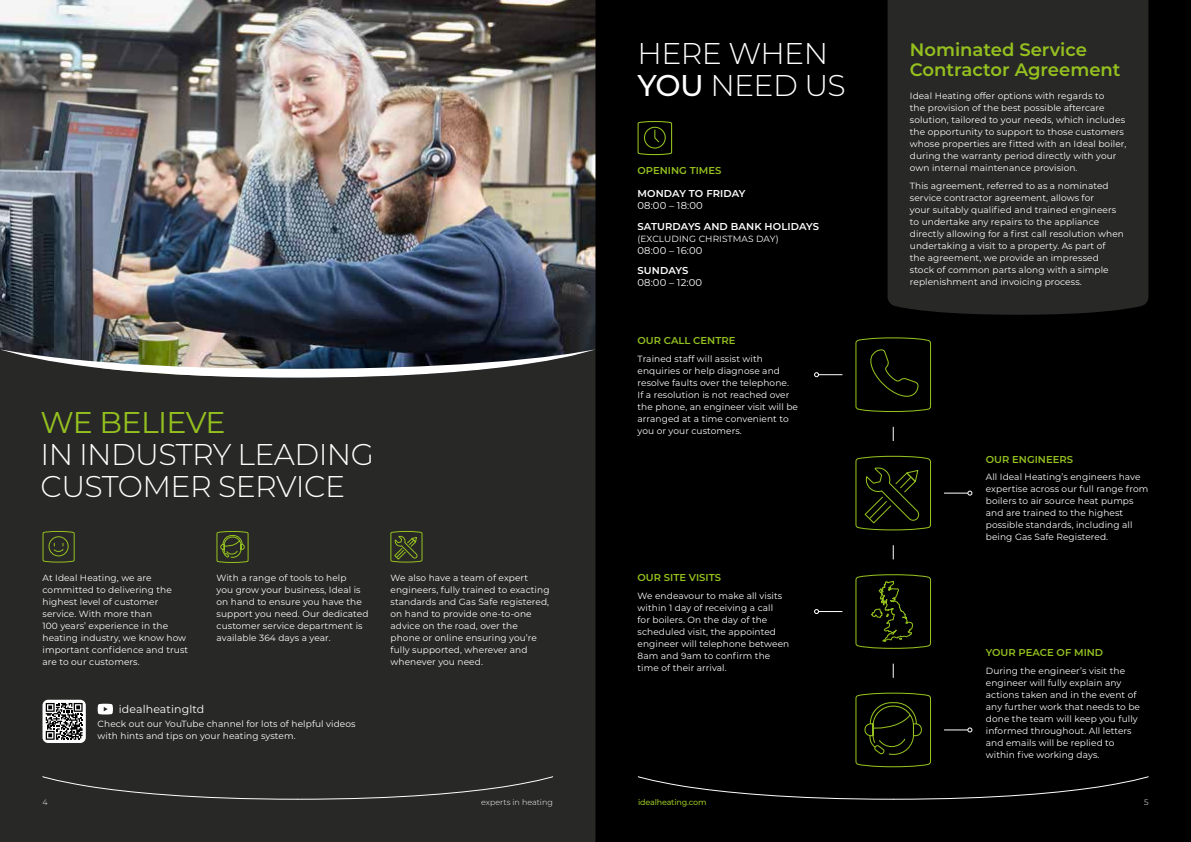
<style>
.page{position:relative;width:1191px;height:842px;background:#fff}
.page>*{position:absolute;margin:0;border:0;box-sizing:border-box;transform-origin:0 0}
.t1{font:300 30px/32px "Montserrat";letter-spacing:-.02em;color:#fff}
.t2{font:30px "Montserrat";letter-spacing:-.02em;color:#95c11f}
.t3{font:600 18px/20px "Montserrat";color:#95c11f}
.t4{font:11px "Montserrat";letter-spacing:.01em;color:#fff}
.t5{font:600 10px "Montserrat";color:#95c11f}
.t6{font:600 10px "Montserrat";letter-spacing:.01em;color:#fff}
.t7{font:10px "Montserrat";letter-spacing:.01em;color:#fff}
.t8{font:9px/12px "Montserrat";letter-spacing:.01em;color:#fff}
.t9{font:300 8px "Montserrat";color:#fff}
.t10{font:500 8px "Montserrat";letter-spacing:-.02em;color:#95c11f}
.s1{font-weight:500}
</style>
<div class="page">
<div style="left:595px;top:0;width:596px;height:842px;background:#000"></div>
<div style="left:0;top:378px;width:595px;height:464px;background:#282827"></div>
<img style="left:0;top:0;width:595px;height:349px">
<img style="left:0;top:349px;width:595px;height:29px">
<div style="left:887px;top:0;width:261px;height:315px;background:#282827"></div>
<svg style="left:43px;top:700px;width:43px;height:43px"></svg>
<svg style="left:46px;top:703px;width:37px;height:37px"></svg>
<svg style="left:892px;top:427px;width:1px;height:14px"></svg>
<svg style="left:892px;top:545px;width:1px;height:14px"></svg>
<svg style="left:892px;top:664px;width:1px;height:14px"></svg>
<svg style="left:855px;top:337px;width:76px;height:75px"></svg>
<svg style="left:814px;top:372px;width:28px;height:5px"></svg>
<svg style="left:855px;top:455px;width:76px;height:76px"></svg>
<svg style="left:944px;top:491px;width:28px;height:5px"></svg>
<svg style="left:855px;top:574px;width:76px;height:75px"></svg>
<svg style="left:814px;top:609px;width:28px;height:5px"></svg>
<svg style="left:855px;top:692px;width:76px;height:76px"></svg>
<svg style="left:944px;top:727px;width:28px;height:5px"></svg>
<svg style="left:637px;top:121px;width:35px;height:35px"></svg>
<svg style="left:42px;top:776px;width:511px;height:24px;background:#303030"></svg>
<svg style="left:638px;top:776px;width:510px;height:24px"></svg>
<svg style="left:216px;top:531px;width:33px;height:32px"></svg>
<svg style="left:43px;top:531px;width:32px;height:32px"></svg>
<svg style="left:390px;top:531px;width:32px;height:32px"></svg>
<svg style="left:98px;top:704px;width:15px;height:10px"></svg>
<h1 class="t2" style="left:40px;top:402px;width:187px">WE BELIEVE</h1>
<h1 class="t1" style="left:40px;top:437px;width:335px">IN INDUSTRY LEADING<br>CUSTOMER SERVICE</h1>
<p class="t8" style="left:43px;top:571px;width:147px">At Ideal Heating, we are committed to delivering the highest level of customer service. With more than<br>100 years’ experience in the heating industry, we know how important confidence and trust are to our customers.</p>
<p class="t8" style="left:216px;top:571px;width:153px">With a range of tools to help<br>you grow your business, Ideal is on hand to ensure you have the support you need. Our dedicated customer service department is available 364 days a year.</p>
<p class="t8" style="left:390px;top:571px;width:160px">We also have a team of expert engineers, fully trained to exacting standards and Gas Safe registered, on hand to provide one-to-one advice on the road, over the phone or online ensuring you’re fully supported, wherever and whenever you need.</p>
<p class="t4" style="left:119px;top:701px;width:87px">idealheatingltd</p>
<p class="t8" style="left:98px;top:717px;width:259px">Check out our YouTube channel for lots of helpful videos with hints and tips on your heating system.</p>
<h1 class="t1" style="left:637px;top:36px;width:210px">HERE WHEN<br><span class="s1">YOU</span> NEED US</h1>
<p class="t5" style="left:637px;top:163px;width:85px">OPENING TIMES</p>
<p class="t6" style="left:637px;top:186px;width:109px">MONDAY TO FRIDAY</p>
<p class="t7" style="left:637px;top:199px;width:67px">08:00 – 18:00</p>
<p class="t6" style="left:637px;top:219px;width:183px">SATURDAYS AND BANK HOLIDAYS</p>
<p class="t8" style="left:637px;top:232px;width:143px">(EXCLUDING CHRISTMAS DAY)</p>
<p class="t7" style="left:637px;top:243px;width:66px">08:00 – 16:00</p>
<p class="t6" style="left:637px;top:263px;width:52px">SUNDAYS</p>
<p class="t7" style="left:637px;top:276px;width:66px">08:00 – 12:00</p>
<p class="t5" style="left:637px;top:334px;width:99px">OUR CALL CENTRE</p>
<p class="t8" style="left:637px;top:352px;width:162px">Trained staff will assist with enquiries or help diagnose and resolve faults over the telephone.<br>If a resolution is not reached over the phone, an engineer visit will be arranged at a time convenient to you or your customers.</p>
<p class="t5" style="left:637px;top:571px;width:85px">OUR SITE VISITS</p>
<p class="t8" style="left:637px;top:589px;width:153px">We endeavour to make all visits within 1 day of receiving a call<br>for boilers. On the day of the scheduled visit, the appointed engineer will telephone between<br>8am and 9am to confirm the time of their arrival.</p>
<h2 class="t3" style="left:910px;top:39px;width:212px">Nominated Service<br>Contractor Agreement</h2>
<p class="t8" style="left:910px;top:90px;width:218px">Ideal Heating offer options with regards to<br>the provision of the best possible aftercare solution, tailored to your needs, which includes the opportunity to support to those customers whose properties are fitted with an Ideal boiler, during the warranty period directly with your own internal maintenance provision.</p>
<p class="t8" style="left:910px;top:179px;width:216px">This agreement, referred to as a nominated service contractor agreement, allows for<br>your suitably qualified and trained engineers to undertake any repairs to the appliance directly allowing for a first call resolution when undertaking a visit to a property. As part of<br>the agreement, we provide an impressed stock of common parts along with a simple replenishment and invoicing process.</p>
<p class="t5" style="left:986px;top:452px;width:89px">OUR ENGINEERS</p>
<p class="t8" style="left:986px;top:471px;width:164px">All Ideal Heating’s engineers have expertise across our full range from boilers to air source heat pumps and are trained to the highest possible standards, including all being Gas Safe Registered.</p>
<p class="t5" style="left:986px;top:645px;width:119px">YOUR PEACE OF MIND</p>
<p class="t8" style="left:986px;top:664px;width:156px">During the engineer’s visit the engineer will fully explain any actions taken and in the event of any further work that needs to be done the team will keep you fully informed throughout. All letters and emails will be replied to within five working days.</p>
<p class="t9" style="left:43px;top:797px;width:7px">4</p>
<p class="t9" style="left:481px;top:797px;width:73px">experts in heating</p>
<p class="t10" style="left:638px;top:797px;width:70px">idealheating.com</p>
<p class="t9" style="left:1144px;top:797px;width:6px">5</p>
</div>
